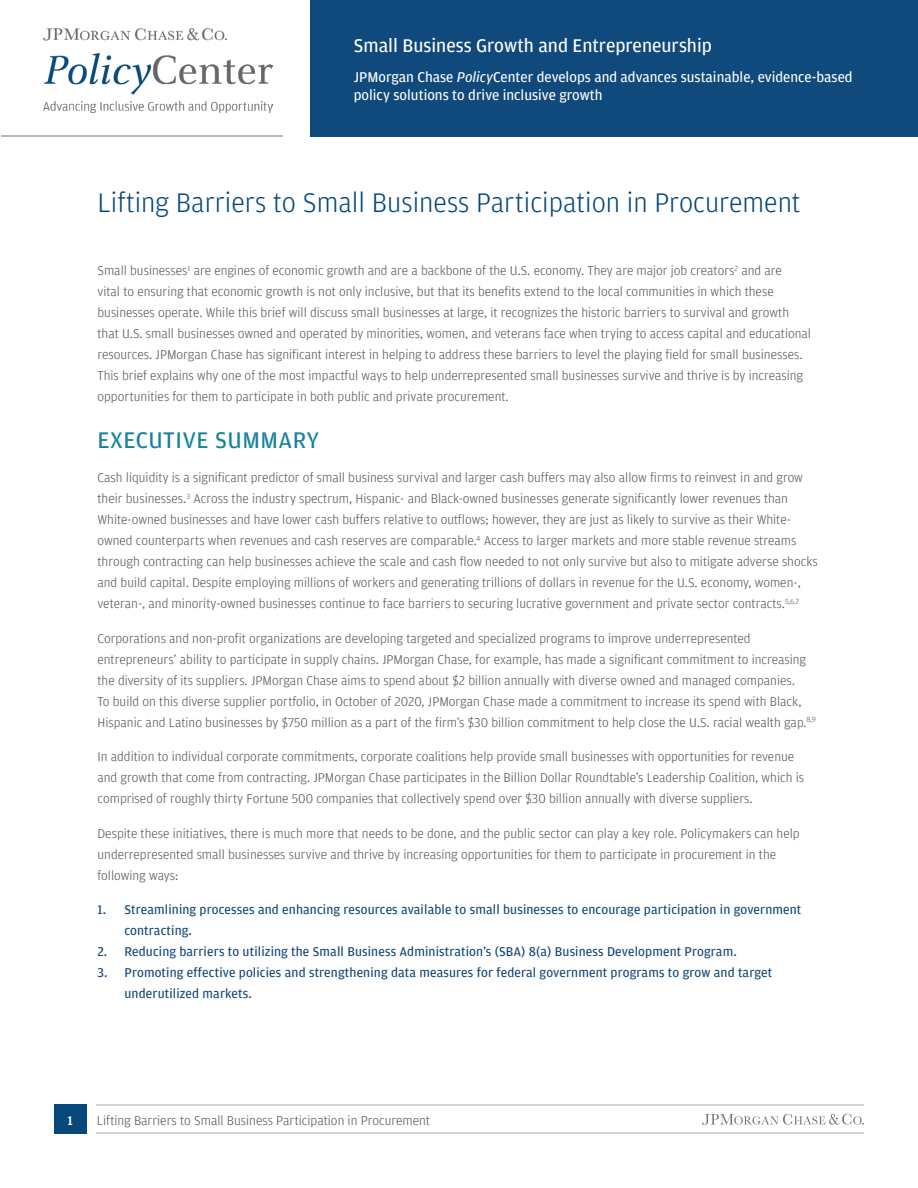
<style>
.page{position:relative;width:918px;height:1188px;background:#fff}
.page>*{position:absolute;margin:0;border:0;box-sizing:border-box;transform-origin:0 0}
.t1{font:300 28.5px "Amplitude";color:#06477c}
.t2{font:24px "Amplitude";letter-spacing:.02em;color:#16829c}
.t3{font:19.5px "Amplitude";color:#fffffb}
.t4{font:15px/18px "Amplitude";color:#fffffb}
.t5{font:300 13.5px/21px "Amplitude";color:#565656}
.t6{font:13.5px/21px "Amplitude";letter-spacing:.01em;color:#134676}
.t7{font:500 13.5px "Amplitude";color:#fff}
.s1{font-style:italic}
</style>
<div class="page">
<div style="left:54px;top:1105px;width:32px;height:29px;background:#06477c"></div>
<svg style="left:702px;top:1114px;width:162px;height:11px"></svg>
<hr style="left:97px;top:1105px;width:767px;height:1px;background:#d3d4d5">
<hr style="left:97px;top:1132px;width:767px;height:2px;background:#d3d4d5">
<img style="left:43px;top:28px;width:229px;height:84px">
<div style="left:311px;top:0;width:607px;height:136px;background:#10497c"></div>
<hr style="left:1px;top:135px;width:282px;height:2px;background:#b7b9ba">
<h3 class="t3" style="left:354px;top:35px;width:360px">Small Business Growth and Entrepreneurship</h3>
<p class="t4" style="left:354px;top:68px;width:500px">JPMorgan Chase <span class="s1">Policy</span>Center develops and advances sustainable, evidence-based policy solutions to drive inclusive growth</p>
<h1 class="t1" style="left:98px;top:187px;width:705px">Lifting Barriers to Small Business Participation in Procurement</h1>
<p class="t5" style="left:98px;top:260px;width:715px">Small businesses<sup>1</sup> are engines of economic growth and are a backbone of the U.S. economy. They are major job creators<sup>2</sup> and are<br>vital to ensuring that economic growth is not only inclusive, but that its benefits extend to the local communities in which these businesses operate. While this brief will discuss small businesses at large, it recognizes the historic barriers to survival and growth that U.S. small businesses owned and operated by minorities, women, and veterans face when trying to access capital and educational resources. JPMorgan Chase has significant interest in helping to address these barriers to level the playing field for small businesses.<br>This brief explains why one of the most impactful ways to help underrepresented small businesses survive and thrive is by increasing opportunities for them to participate in both public and private procurement.</p>
<h2 class="t2" style="left:98px;top:427px;width:223px">EXECUTIVE SUMMARY</h2>
<p class="t5" style="left:98px;top:467px;width:722px">Cash liquidity is a significant predictor of small business survival and larger cash buffers may also allow firms to reinvest in and grow their businesses.<sup>3</sup> Across the industry spectrum, Hispanic- and Black-owned businesses generate significantly lower revenues than White-owned businesses and have lower cash buffers relative to outflows; however, they are just as likely to survive as their White&shy;owned counterparts when revenues and cash reserves are comparable.<sup>4</sup> Access to larger markets and more stable revenue streams through contracting can help businesses achieve the scale and cash flow needed to not only survive but also to mitigate adverse shocks and build capital. Despite employing millions of workers and generating trillions of dollars in revenue for the U.S. economy, women-, veteran-, and minority-owned businesses continue to face barriers to securing lucrative government and private sector contracts.<sup>5,6,7</sup></p>
<p class="t5" style="left:98px;top:628px;width:720px">Corporations and non-profit organizations are developing targeted and specialized programs to improve underrepresented entrepreneurs’ ability to participate in supply chains. JPMorgan Chase, for example, has made a significant commitment to increasing the diversity of its suppliers. JPMorgan Chase aims to spend about $2 billion annually with diverse owned and managed companies.<br>To build on this diverse supplier portfolio, in October of 2020, JPMorgan Chase made a commitment to increase its spend with Black, Hispanic and Latino businesses by $750 million as a part of the firm’s $30 billion commitment to help close the U.S. racial wealth gap.<sup>8,9</sup></p>
<p class="t5" style="left:98px;top:746px;width:708px">In addition to individual corporate commitments, corporate coalitions help provide small businesses with opportunities for revenue and growth that come from contracting. JPMorgan Chase participates in the Billion Dollar Roundtable’s Leadership Coalition, which is comprised of roughly thirty Fortune 500 companies that collectively spend over $30 billion annually with diverse suppliers.</p>
<p class="t5" style="left:98px;top:823px;width:704px">Despite these initiatives, there is much more that needs to be done, and the public sector can play a key role. Policymakers can help underrepresented small businesses survive and thrive by increasing opportunities for them to participate in procurement in the following ways:</p>
<p class="t6" style="left:125px;top:899px;width:678px;text-indent:-27px">1. Streamlining processes and enhancing resources available to small businesses to encourage participation in government contracting.</p>
<p class="t6" style="left:98px;top:941px;width:641px">2. Reducing barriers to utilizing the Small Business Administration’s (SBA) 8(a) Business Development Program.</p>
<p class="t6" style="left:125px;top:962px;width:649px;text-indent:-27px">3. Promoting effective policies and strengthening data measures for federal government programs to grow and target underutilized markets.</p>
<p class="t7" style="left:68px;top:1113px;width:7px">1</p>
<p class="t5" style="left:97px;top:1110px;width:335px">Lifting Barriers to Small Business Participation in Procurement</p>
</div>
